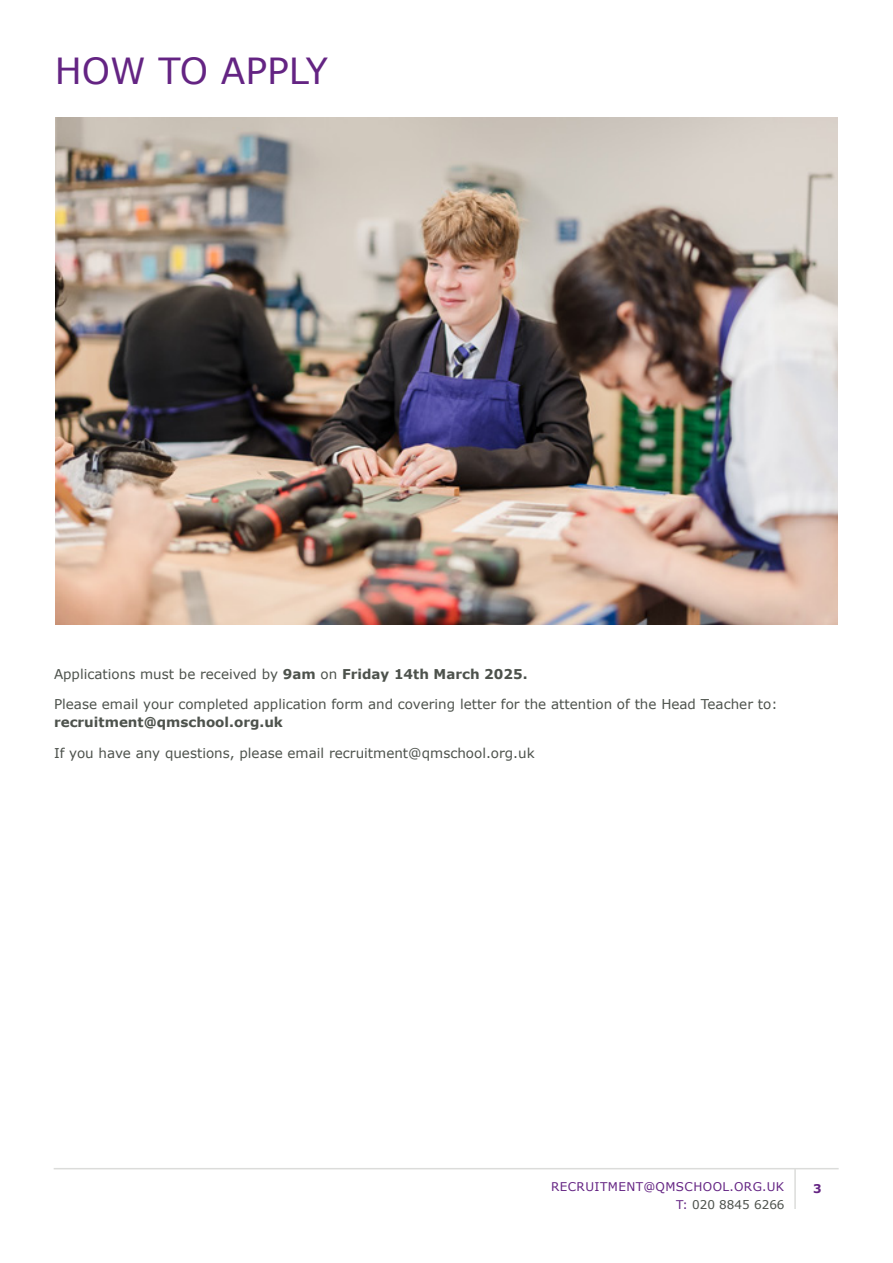
<style>
.page{position:relative;width:893px;height:1263px;background:#fff}
.page>*{position:absolute;margin:0;border:0;box-sizing:border-box;transform-origin:0 0}
.t1{font:36px "Verdana";color:#642483}
.t2{font:13.5px/18px "Verdana";color:#4d524c}
.t3{font:12px "Verdana";letter-spacing:.035em;color:#642483}
.t4{font:12px "Verdana";color:#4d524c}
.t5{font:700 12px "Verdana";color:#642483}
.s1{font-weight:700}
.s2{color:#642483}
</style>
<div class="page">
<hr style="left:54px;top:1168px;width:785px;height:1px;background:#dbdcda">
<hr style="left:794px;top:1168px;width:2px;height:41px;background:#dbdcda">
<img style="left:55px;top:118px;width:783px;height:506px">
<p class="t1" style="left:55px;top:46px;width:275px">HOW TO APPLY</p>
<p class="t2" style="left:54px;top:664px;width:475px">Applications must be received by <span class="s1">9am</span> on <span class="s1">Friday 14th March 2025.</span></p>
<p class="t2" style="left:54px;top:695px;width:725px">Please email your completed application form and covering letter for the attention of the Head Teacher to: <span class="s1">recruitment@qmschool.org.uk</span></p>
<p class="t2" style="left:54px;top:744px;width:482px">If you have any questions, please email recruitment@qmschool.org.uk</p>
<p class="t3" style="left:551px;top:1179px;width:235px">RECRUITMENT@QMSCHOOL.ORG.UK</p>
<p class="t5" style="left:813px;top:1180px;width:10px">3</p>
<p class="t4" style="left:676px;top:1197px;width:110px"><span class="s2">T:</span> 020 8845 6266</p>
</div>
